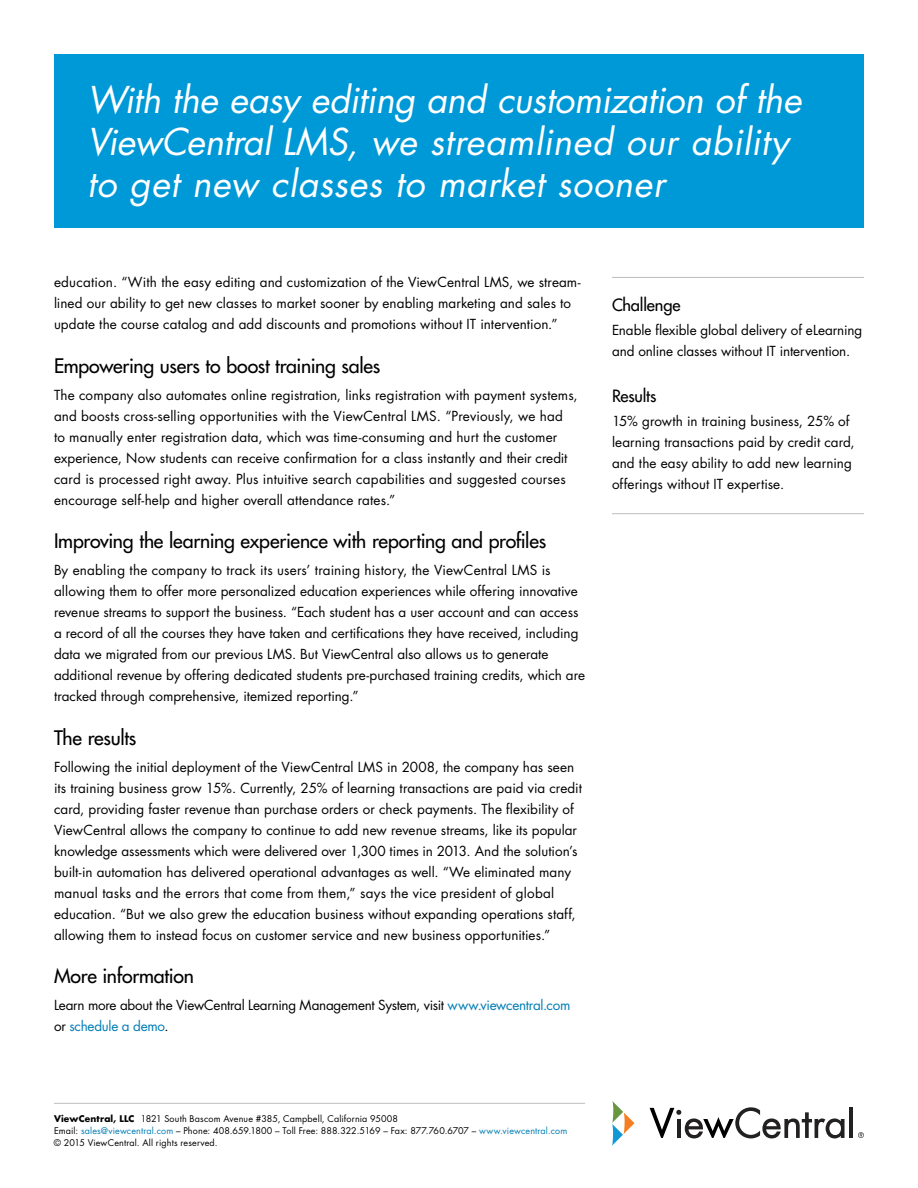
<style>
.page{position:relative;width:918px;height:1188px;background:#fff}
.page>*{position:absolute;margin:0;border:0;box-sizing:border-box;transform-origin:0 0}
.t1{font:italic 36px/42px "Futura";color:#fff}
.t2{font:19.5px "Futura";letter-spacing:-.01em;color:#000}
.t3{font:16.5px "Futura";letter-spacing:-.01em;color:#000}
.t4{font:13.5px/21px "Futura";letter-spacing:.005em;color:#000}
.t5{font:13.5px/21px "Futura";letter-spacing:-.02em;color:#000}
.t6{font:9px/12px "Futura";letter-spacing:.015em;color:#000}
.s1{color:#007db4}
.s2{font-weight:700}
</style>
<div class="page">
<hr style="left:612px;top:277px;width:252px;height:1px;background:#bcbec0">
<hr style="left:612px;top:513px;width:252px;height:1px;background:#bcbec0">
<div style="left:54px;top:54px;width:810px;height:174px;background:#0099d8"></div>
<svg style="left:612px;top:1101px;width:23px;height:45px"></svg>
<hr style="left:850px;top:1108px;width:3px;height:30px;background:#222020">
<svg style="left:650px;top:1107px;width:195px;height:31px"></svg>
<svg style="left:858px;top:1132px;width:6px;height:6px"></svg>
<hr style="left:54px;top:1103px;width:531px;height:1px;background:#bcbec0">
<h1 class="t1" style="left:87px;top:78px;width:716px">With the easy editing and customization of the<br>ViewCentral LMS, we streamlined our ability to get new classes to market sooner</h1>
<p class="t4" style="left:54px;top:272px;width:528px">education. “With the easy editing and customization of the ViewCentral LMS, we stream&shy;lined our ability to get new classes to market sooner by enabling marketing and sales to update the course catalog and add discounts and promotions without IT intervention.”</p>
<h2 class="t2" style="left:54px;top:353px;width:328px">Empowering users to boost training sales</h2>
<p class="t4" style="left:54px;top:384px;width:525px">The company also automates online registration, links registration with payment systems, and boosts cross-selling opportunities with the ViewCentral LMS. “Previously, we had<br>to manually enter registration data, which was time-consuming and hurt the customer experience, Now students can receive confirmation for a class instantly and their credit card is processed right away. Plus intuitive search capabilities and suggested courses encourage self-help and higher overall attendance rates.”</p>
<h2 class="t2" style="left:54px;top:528px;width:494px">Improving the learning experience with reporting and profiles</h2>
<p class="t4" style="left:54px;top:560px;width:533px">By enabling the company to track its users’ training history, the ViewCentral LMS is allowing them to offer more personalized education experiences while offering innovative revenue streams to support the business. “Each student has a user account and can access a record of all the courses they have taken and certifications they have received, including data we migrated from our previous LMS. But ViewCentral also allows us to generate additional revenue by offering dedicated students pre-purchased training credits, which are tracked through comprehensive, itemized reporting.”</p>
<h2 class="t2" style="left:54px;top:725px;width:84px">The results</h2>
<p class="t4" style="left:54px;top:756px;width:529px">Following the initial deployment of the ViewCentral LMS in 2008, the company has seen its training business grow 15%. Currently, 25% of learning transactions are paid via credit card, providing faster revenue than purchase orders or check payments. The flexibility of ViewCentral allows the company to continue to add new revenue streams, like its popular knowledge assessments which were delivered over 1,300 times in 2013. And the solution’s built-in automation has delivered operational advantages as well. “We eliminated many manual tasks and the errors that come from them,” says the vice president of global education. “But we also grew the education business without expanding operations staff, allowing them to instead focus on customer service and new business opportunities.”</p>
<h2 class="t2" style="left:54px;top:963px;width:142px">More information</h2>
<p class="t5" style="left:54px;top:995px;width:518px">Learn more about the ViewCentral Learning Management System, visit <span class="s1">www.viewcentral.com </span>or <span class="s1">schedule a demo</span>.</p>
<p class="t3" style="left:612px;top:294px;width:70px">Challenge</p>
<p class="t4" style="left:612px;top:319px;width:252px">Enable flexible global delivery of eLearning and online classes without IT intervention.</p>
<p class="t3" style="left:612px;top:385px;width:46px">Results</p>
<p class="t4" style="left:612px;top:411px;width:244px">15% growth in training business, 25% of learning transactions paid by credit card, and the easy ability to add new learning offerings without IT expertise.</p>
<p class="t6" style="left:54px;top:1112px;width:515px"><span class="s2">ViewCentral, LLC</span> 1821 South Bascom Avenue #385, Campbell, California 95008<br>Email: <span class="s1">sales@viewcentral.com</span> – Phone: 408.659.1800 – Toll Free: 888.322.5169 – Fax: 877.760.6707 – <span class="s1">www.viewcentral.com </span>© 2015 ViewCentral. All rights reserved.</p>
</div>
